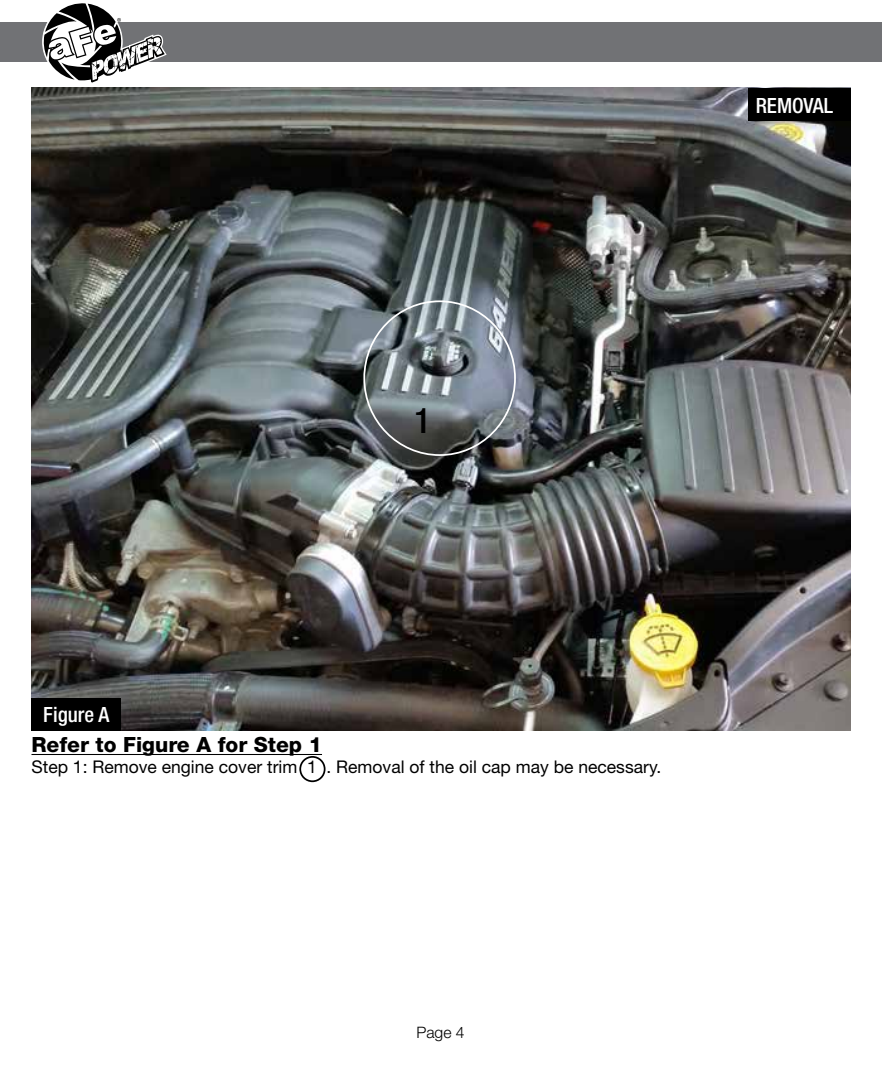
<style>
.page{position:relative;width:882px;height:1071px;background:#fff}
.page>*{position:absolute;margin:0;border:0;box-sizing:border-box;transform-origin:0 0}
.t1{font:500 condensed 35px "Helvetica Neue";color:#000}
.t2{font:800 21px "Helvetica Neue";color:#000}
.t3{font:500 condensed 21px "Helvetica Neue";color:#fff}
.t4{font:17.5px "Helvetica Neue";color:#000}
.t5{font:300 15.75px "Helvetica Neue";color:#000}
</style>
<div class="page">
<div style="left:0;top:23px;width:882px;height:39px;background:#717275"></div>
<svg style="left:43px;top:3px;width:124px;height:80px"></svg>
<hr style="left:32px;top:754px;width:290px;height:1px;background:#000">
<img style="left:32px;top:88px;width:818px;height:643px">
<div style="left:748px;top:88px;width:102px;height:33px;background:#000"></div>
<div style="left:299px;top:756px;width:27px;height:26px;border:2px solid #000;border-radius:50%"></div>
<div style="left:32px;top:698px;width:89px;height:33px;background:#000"></div>
<p class="t3" style="left:756px;top:93px;width:79px">REMOVAL</p>
<p class="t3" style="left:43px;top:702px;width:67px">Figure A</p>
<h1 class="t1" style="left:414px;top:400px;width:18px">1</h1>
<p class="t2" style="left:32px;top:732px;width:292px">Refer to Figure A for Step 1</p>
<p class="t4" style="left:32px;top:756px;width:631px">Step 1: Remove engine cover trim 1 . Removal of the oil cap may be necessary.</p>
<p class="t5" style="left:416px;top:1023px;width:50px">Page 4</p>
</div>
